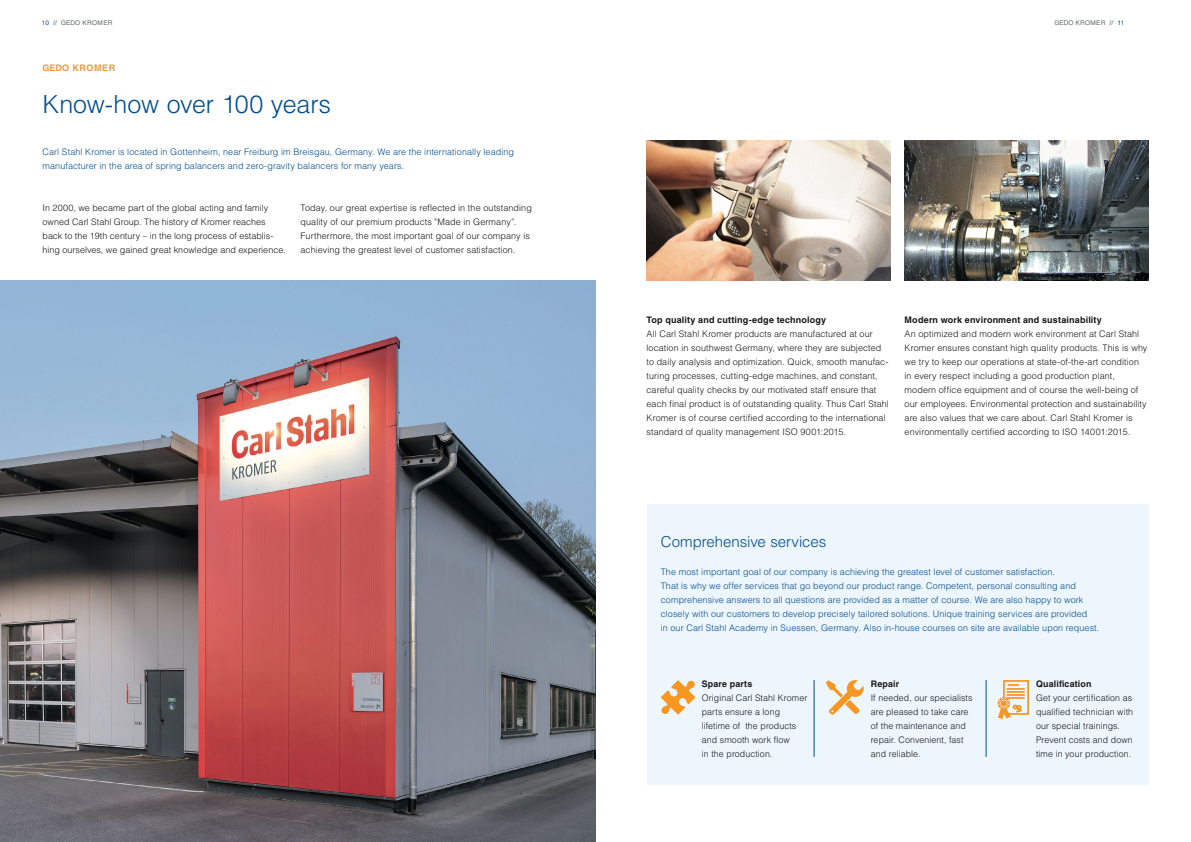
<style>
.page{position:relative;width:1191px;height:842px;background:#fff}
.page>*{position:absolute;margin:0;border:0;box-sizing:border-box;transform-origin:0 0}
.t1{font:300 25px "Helvetica LT";letter-spacing:-.005em;color:#004c8f}
.t2{font:300 15px "Helvetica LT";color:#004c8f}
.t3{font:300 9px/14px "Helvetica LT";letter-spacing:.01em;color:#151616}
.t4{font:300 9px/14px "Helvetica LT";letter-spacing:.01em;color:#004c8f}
.t5{font:700 9px "Helvetica LT";letter-spacing:.02em;color:#151616}
.t6{font:700 9px "Helvetica LT";letter-spacing:.06em;color:#ec9840}
.t7{font:6.5px "Helvetica LT";letter-spacing:.03em;color:#656969}
.s1{color:#114e8a}
</style>
<div class="page">
<div style="left:646px;top:505px;width:502px;height:280px;background:#edf5fd"></div>
<img style="left:0;top:281px;width:595px;height:561px">
<img style="left:904px;top:141px;width:244px;height:140px">
<img style="left:646px;top:141px;width:244px;height:140px">
<svg style="left:660px;top:680px;width:35px;height:35px"></svg>
<hr style="left:814px;top:680px;width:1px;height:77px;background:#004c8f">
<hr style="left:985px;top:680px;width:1px;height:77px;background:#004c8f">
<svg style="left:997px;top:680px;width:32px;height:40px"></svg>
<svg style="left:825px;top:680px;width:39px;height:35px"></svg>
<p class="t7" style="left:42px;top:19px;width:72px"><span class="s1">10 //</span> GEDO KROMER</p>
<p class="t7" style="left:1054px;top:19px;width:72px">GEDO KROMER <span class="s1">// 11</span></p>
<p class="t6" style="left:43px;top:62px;width:74px">GEDO KROMER</p>
<h1 class="t1" style="left:43px;top:88px;width:290px">Know-how over 100 years</h1>
<p class="t4" style="left:43px;top:145px;width:473px">Carl Stahl Kromer is located in Gottenheim, near Freiburg im Breisgau, Germany. We are the internationally leading manufacturer in the area of spring balancers and zero-gravity balancers for many years.</p>
<p class="t3" style="left:43px;top:200px;width:245px">In 2000, we became part of the global acting and family owned Carl Stahl Group. The history of Kromer reaches back to the 19th century – in the long process of establis&shy;hing ourselves, we gained great knowledge and experience.</p>
<p class="t3" style="left:300px;top:200px;width:233px">Today, our great expertise is reflected in the outstanding quality of our premium products "Made in Germany”.<br>Furthermore, the most important goal of our company is achieving the greatest level of customer satisfaction.</p>
<p class="t5" style="left:646px;top:314px;width:181px">Top quality and cutting-edge technology</p>
<p class="t3" style="left:646px;top:326px;width:244px">All Carl Stahl Kromer products are manufactured at our location in southwest Germany, where they are subjected to daily analysis and optimization. Quick, smooth manufac&shy;turing processes, cutting-edge machines, and constant, careful quality checks by our motivated staff ensure that each final product is of outstanding quality. Thus Carl Stahl Kromer is of course certified according to the international standard of quality management ISO 9001:2015.</p>
<p class="t5" style="left:904px;top:314px;width:199px">Modern work environment and sustainability</p>
<p class="t3" style="left:904px;top:326px;width:244px">An optimized and modern work environment at Carl Stahl Kromer ensures constant high quality products. This is why we try to keep our operations at state-of-the-art condition in every respect including a good production plant, modern office equipment and of course the well-being of our employees. Environmental protection and sustainability are also values that we care about. Carl Stahl Kromer is environmentally certified according to ISO 14001:2015.</p>
<h2 class="t2" style="left:660px;top:532px;width:167px">Comprehensive services</h2>
<p class="t4" style="left:660px;top:564px;width:440px">The most important goal of our company is achieving the greatest level of customer satisfaction.<br>That is why we offer services that go beyond our product range. Competent, personal consulting and comprehensive answers to all questions are provided as a matter of course. We are also happy to work closely with our customers to develop precisely tailored solutions. Unique training services are provided<br>in our Carl Stahl Academy in Suessen, Germany. Also in-house courses on site are available upon request.</p>
<p class="t5" style="left:702px;top:678px;width:52px">Spare parts</p>
<p class="t3" style="left:702px;top:690px;width:107px">Original Carl Stahl Kromer parts ensure a long lifetime of the products and smooth work flow<br>in the production.</p>
<p class="t5" style="left:870px;top:678px;width:30px">Repair</p>
<p class="t3" style="left:870px;top:690px;width:103px">If needed, our specialists are pleased to take care of the maintenance and repair. Convenient, fast and reliable.</p>
<p class="t5" style="left:1036px;top:678px;width:57px">Qualification</p>
<p class="t3" style="left:1036px;top:690px;width:99px">Get your certification as qualified technician with our special trainings.<br>Prevent costs and down time in your production.</p>
</div>
